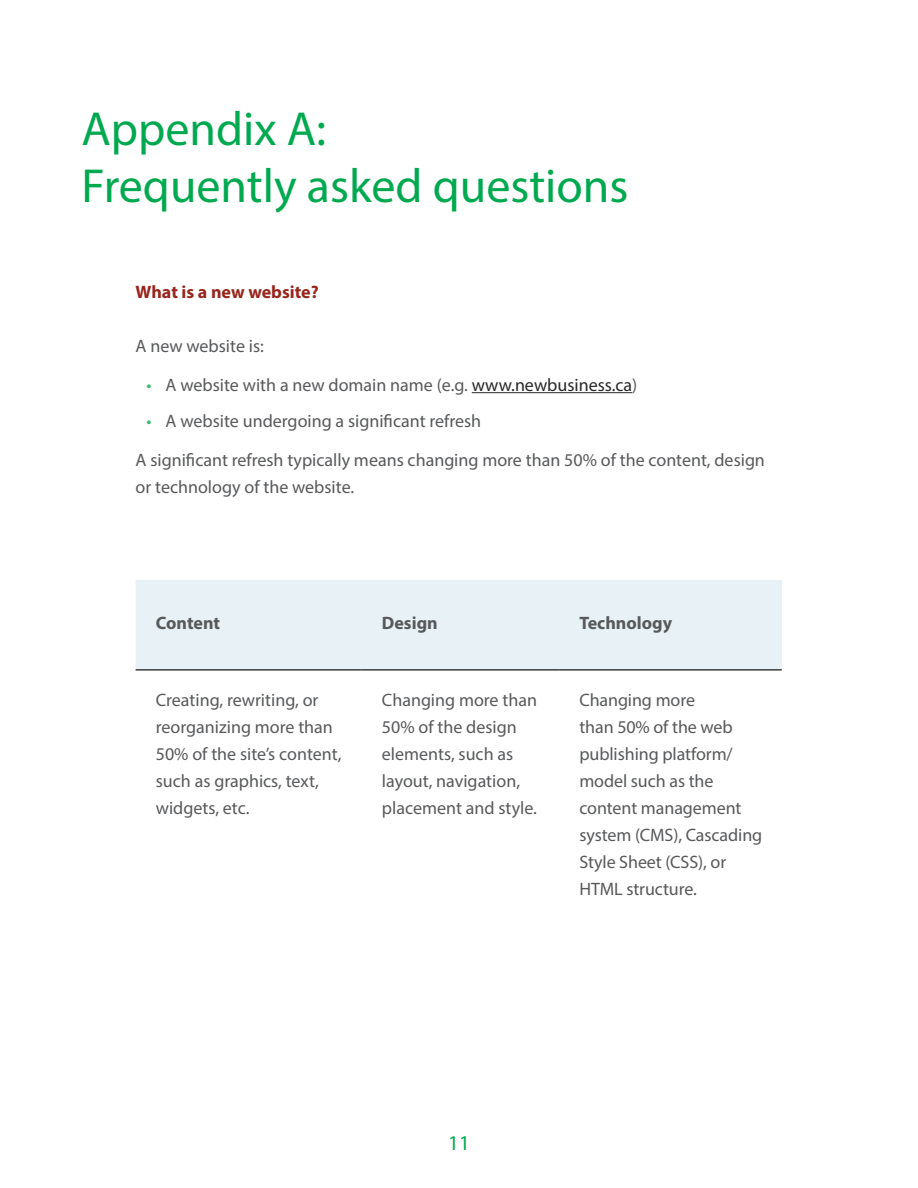
<style>
.page{position:relative;width:918px;height:1188px;background:#fff}
.page>*{position:absolute;margin:0;border:0;box-sizing:border-box;transform-origin:0 0}
.t1{font:48px/57px "Myriad Pro";color:#00a94f}
.t2{font:21px "Myriad Pro";color:#00a94f}
.t3{font:18px/27px "Myriad Pro";color:#58595b}
.t4{font:700 18px "Myriad Pro";color:#58595b}
.t5{font:700 18px "Myriad Pro";color:#97261d}
.s1{color:#33ba72}
.s2{color:#292829}
</style>
<div class="page">
<hr style="left:472px;top:392px;width:160px;height:1px;background:#292829">
<div style="left:136px;top:580px;width:646px;height:89px;background:#e7f1f6"></div>
<hr style="left:136px;top:669px;width:226px;height:1px;background:#000">
<hr style="left:362px;top:669px;width:197px;height:1px;background:#000">
<hr style="left:559px;top:669px;width:223px;height:1px;background:#000">
<h2 class="t1" style="left:82px;top:100px;width:548px">Appendix A:<br>Frequently asked questions</h2>
<h3 class="t5" style="left:136px;top:280px;width:185px">What is a new website?</h3>
<h3 class="t3" style="left:136px;top:332px;width:130px">A new website is:</h3>
<p class="t3" style="left:146px;top:371px;width:493px"><span class="s1">•</span> A website with a new domain name (e.g. <span class="s2">www.newbusiness.ca</span>)</p>
<p class="t3" style="left:146px;top:407px;width:336px"><span class="s1">•</span> A website undergoing a significant refresh</p>
<p class="t3" style="left:136px;top:446px;width:631px">A significant refresh typically means changing more than 50% of the content, design or technology of the website.</p>
<p class="t4" style="left:156px;top:612px;width:66px">Content</p>
<p class="t4" style="left:382px;top:612px;width:57px">Design</p>
<p class="t4" style="left:579px;top:612px;width:94px">Technology</p>
<p class="t3" style="left:156px;top:686px;width:187px">Creating, rewriting, or reorganizing more than<br>50% of the site’s content, such as graphics, text, widgets, etc.</p>
<p class="t3" style="left:382px;top:686px;width:157px">Changing more than<br>50% of the design elements, such as layout, navigation, placement and style.</p>
<p class="t3" style="left:579px;top:686px;width:184px">Changing more<br>than 50% of the web publishing platform/ model such as the content management system (CMS), Cascading<br>Style Sheet (CSS), or<br>HTML structure.</p>
<p class="t2" style="left:448px;top:1130px;width:23px">11</p>
</div>
